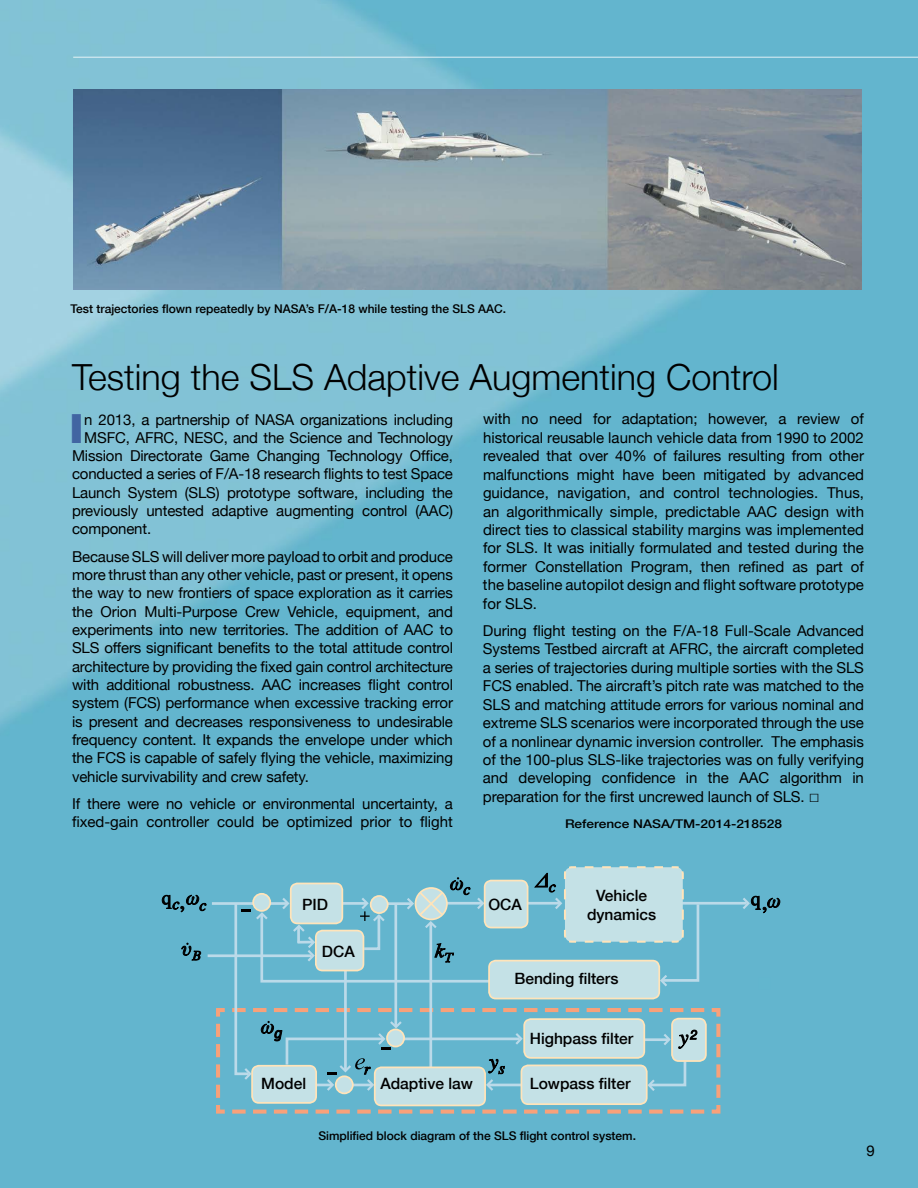
<style>
.page{position:relative;width:918px;height:1188px;background:#fff}
.page>*{position:absolute;margin:0;border:0;box-sizing:border-box;transform-origin:0 0}
.t1{font:900 40.2px "Arial";color:#4165a2}
.t2{font:300 36px "Helvetica Neue";color:#000}
.t3{font:500 15.6px/18.8px "Helvetica Neue";color:#000;text-align:center}
.t4{font:15px/18.5px "Helvetica Neue";letter-spacing:-.01em;color:#000;text-align:justify}
.t5{font:500 12px "Helvetica Neue";color:#000}
.t6{font:500 12px "Helvetica Neue";color:#000;scale:1.14 1}
.s1{font-family:"Times New Roman";font-size:18px}
</style>
<div class="page">
<img style="left:0;top:0;width:918px;height:1188px">
<img style="left:73px;top:90px;width:789px;height:199px">
<svg style="left:214px;top:1006px;width:508px;height:110px;background:#7eb1be"></svg>
<hr style="left:678px;top:902px;width:69px;height:3px;background:#bbdae9">
<hr style="left:212px;top:902px;width:75px;height:3px;background:#bbdae9">
<hr style="left:208px;top:954px;width:104px;height:3px;background:#bbdae9">
<div style="left:252px;top:1066px;width:64px;height:37px;background:#c4e1e6;border-radius:7px"></div>
<div style="left:375px;top:1067px;width:110px;height:38px;background:#c4e1e6;border-radius:7px"></div>
<div style="left:521px;top:1065px;width:126px;height:39px;background:#c4e1e6;border-radius:7px"></div>
<div style="left:251px;top:1065px;width:66px;height:39px;border:2px solid #ffe4ba;border-radius:7px"></div>
<div style="left:374px;top:1067px;width:112px;height:39px;border:2px solid #ffe4ba;border-radius:7px"></div>
<div style="left:521px;top:1065px;width:127px;height:40px;border:2px solid #ffe4ba;border-radius:7px"></div>
<div style="left:335px;top:1075px;width:19px;height:19px;border:2px solid #ffe4ba;border-radius:50%"></div>
<div style="left:671px;top:1018px;width:36px;height:44px;border:2px solid #ffe4ba;border-radius:7px"></div>
<svg style="left:162px;top:895px;width:45px;height:17px"></svg>
<svg style="left:740px;top:895px;width:40px;height:18px"></svg>
<svg style="left:181px;top:943px;width:20px;height:18px"></svg>
<svg style="left:228px;top:865px;width:476px;height:228px;background:#8cc4d3"></svg>
<hr style="left:73px;top:57px;width:845px;height:1px;background:#fff">
<p class="t5" style="left:70px;top:299px;width:437px">Test trajectories flown repeatedly by NASA’s F/A-18 while testing the SLS AAC.</p>
<h2 class="t2" style="left:72px;top:348px;width:708px">Testing the SLS Adaptive Augmenting Control</h2>
<h1 class="t1" style="left:69px;top:399px;width:17px">I</h1>
<p class="t4" style="left:84px;top:411px;width:370px">n 2013, a partnership of NASA organizations including</p>
<p class="t4" style="left:483px;top:411px;width:383px">with no need for adaptation; however, a review of historical reusable launch vehicle data from 1990 to 2002 revealed that over 40% of failures resulting from other malfunctions might have been mitigated by advanced guidance, navigation, and control technologies. Thus, an algorithmically simple, predictable AAC design with direct ties to classical stability margins was implemented for SLS. It was initially formulated and tested during the former Constellation Program, then refined as part of the baseline autopilot design and flight software prototype for SLS.</p>
<p class="t4" style="left:483px;top:622px;width:383px">During flight testing on the F/A-18 Full-Scale Advanced Systems Testbed aircraft at AFRC, the aircraft completed a series of trajectories during multiple sorties with the SLS FCS enabled. The aircraft’s pitch rate was matched to the SLS and matching attitude errors for various nominal and extreme SLS scenarios were incorporated through the use of a nonlinear dynamic inversion controller. The emphasis of the 100-plus SLS-like trajectories was on fully verifying and developing confidence in the AAC algorithm in preparation for the first uncrewed launch of SLS. <span class="s1">□</span></p>
<p class="t6" style="left:565px;top:814px;width:192px">Reference NASA/TM-2014-218528</p>
<p class="t4" style="left:84px;top:429px;width:370px">MSFC, AFRC, NESC, and the Science and Technology</p>
<p class="t4" style="left:72px;top:447px;width:383px">Mission Directorate Game Changing Technology Office,</p>
<p class="t4" style="left:72px;top:466px;width:383px">conducted a series of F/A-18 research flights to test Space</p>
<p class="t4" style="left:72px;top:484px;width:383px">Launch System (SLS) prototype software, including the</p>
<p class="t4" style="left:72px;top:502px;width:383px">previously untested adaptive augmenting control (AAC)</p>
<p class="t4" style="left:72px;top:521px;width:81px">component.</p>
<p class="t4" style="left:72px;top:548px;width:383px">Because SLS will deliver more payload to orbit and produce more thrust than any other vehicle, past or present, it opens the way to new frontiers of space exploration as it carries the Orion Multi-Purpose Crew Vehicle, equipment, and experiments into new territories. The addition of AAC to SLS offers significant benefits to the total attitude control architecture by providing the fixed gain control architecture with additional robustness. AAC increases flight control system (FCS) performance when excessive tracking error is present and decreases responsiveness to undesirable frequency content. It expands the envelope under which the FCS is capable of safely flying the vehicle, maximizing vehicle survivability and crew safety.</p>
<p class="t4" style="left:72px;top:795px;width:383px">If there were no vehicle or environmental uncertainty, a fixed-gain controller could be optimized prior to flight</p>
<p class="t3" style="left:302px;top:894px;width:27px">PID</p>
<p class="t3" style="left:322px;top:941px;width:34px">DCA</p>
<p class="t3" style="left:488px;top:894px;width:35px">OCA</p>
<p class="t3" style="left:587px;top:885px;width:71px">Vehicle dynamics</p>
<p class="t3" style="left:514px;top:968px;width:106px">Bending filters</p>
<p class="t3" style="left:530px;top:1029px;width:105px">Highpass filter</p>
<p class="t3" style="left:261px;top:1074px;width:46px">Model</p>
<p class="t3" style="left:380px;top:1074px;width:94px">Adaptive law</p>
<p class="t3" style="left:530px;top:1074px;width:102px">Lowpass filter</p>
<p class="t5" style="left:318px;top:1126px;width:319px">Simplified block diagram of the SLS flight control system.</p>
<p class="t4" style="left:866px;top:1142px;width:10px">9</p>
</div>
